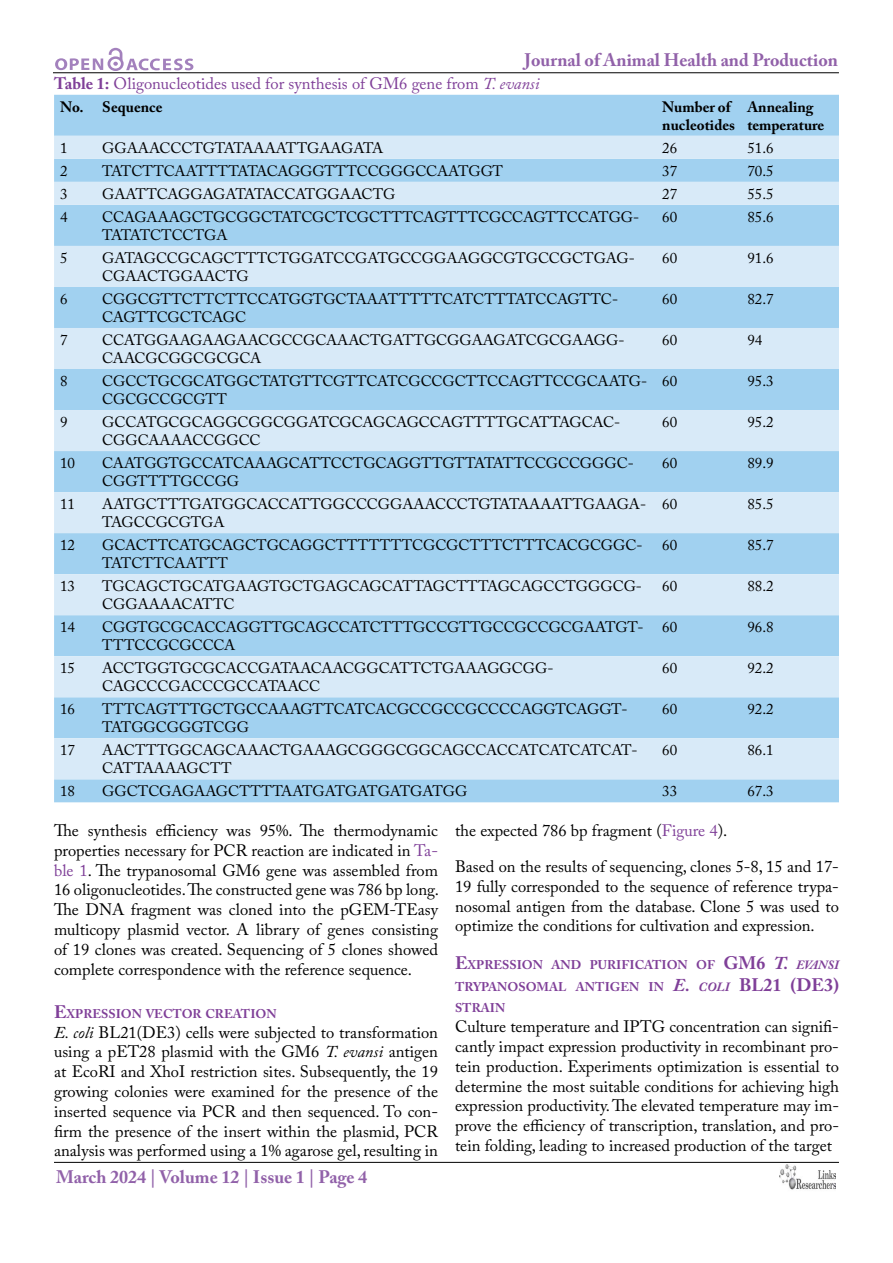
<style>
.page{position:relative;width:893px;height:1263px;background:#fff}
.page>*{position:absolute;margin:0;border:0;box-sizing:border-box;transform-origin:0 0}
.t1{font:700 18px "Adobe Caslon Pro";color:#9161a9}
.t2{font:16.5px/19.8px "Adobe Caslon Pro";color:#000;text-align:justify}
.t3{font:16.5px "Adobe Caslon Pro";color:#7f3f98}
.t4{font:15px/18px "Adobe Caslon Pro";letter-spacing:-.01em;color:#000}
.t5{font:700 15px/18px "Adobe Caslon Pro";color:#000}
.t6{font:700 12.6px/21.6px "Adobe Caslon Pro";color:#7f3f98;text-align:justify}
.s1{font-weight:700}
.s2{font-style:italic}
.s3{color:#7f3f98}
.s4{font-size:18px}
.s5{font-style:italic;font-size:18px}
</style>
<div class="page">
<hr style="left:53px;top:72px;width:786px;height:1px;background:#000">
<hr style="left:54px;top:1162px;width:785px;height:1px;background:#000">
<svg style="left:55px;top:48px;width:138px;height:23px"></svg>
<img style="left:780px;top:1165px;width:55px;height:25px">
<div style="left:54px;top:95px;width:785px;height:707px;background:#a1d1f0"></div>
<svg style="left:54px;top:136px;width:785px;height:643px;background:#bddef4"></svg>
<p class="t1" style="left:525px;top:50px;width:315px">Journal of Animal Health and Production</p>
<p class="t3" style="left:54px;top:73px;width:487px"><span class="s1">Table 1:</span> Oligonucleotides used for synthesis of GM6 gene from <span class="s2">T. evansi</span></p>
<p class="t5" style="left:60px;top:98px;width:104px">No. Sequence</p>
<p class="t5" style="left:662px;top:98px;width:74px">Number of nucleotides</p>
<p class="t5" style="left:747px;top:98px;width:79px">Annealing temperature</p>
<p class="t4" style="left:60px;top:139px;width:9px">1</p>
<p class="t4" style="left:102px;top:139px;width:282px">GGAAACCCTGTATAAAATTGAAGATA</p>
<p class="t4" style="left:662px;top:139px;width:16px">26</p>
<p class="t4" style="left:747px;top:139px;width:28px">51.6</p>
<p class="t4" style="left:60px;top:162px;width:9px">2</p>
<p class="t4" style="left:102px;top:162px;width:402px">TATCTTCAATTTTATACAGGGTTTCCGGGCCAATGGT</p>
<p class="t4" style="left:662px;top:162px;width:16px">37</p>
<p class="t4" style="left:747px;top:162px;width:28px">70.5</p>
<p class="t4" style="left:60px;top:185px;width:9px">3</p>
<p class="t4" style="left:102px;top:185px;width:295px">GAATTCAGGAGATATACCATGGAACTG</p>
<p class="t4" style="left:662px;top:185px;width:16px">27</p>
<p class="t4" style="left:747px;top:185px;width:28px">55.5</p>
<p class="t4" style="left:60px;top:208px;width:9px">4</p>
<p class="t4" style="left:102px;top:208px;width:539px">CCAGAAAGCTGCGGCTATCGCTCGCTTTCAGTTTCGCCAGTTCCATGG-<br>TATATCTCCTGA</p>
<p class="t4" style="left:662px;top:208px;width:16px">60</p>
<p class="t4" style="left:747px;top:208px;width:28px">85.6</p>
<p class="t4" style="left:60px;top:249px;width:9px">5</p>
<p class="t4" style="left:102px;top:249px;width:534px">GATAGCCGCAGCTTTCTGGATCCGATGCCGGAAGGCGTGCCGCTGAG-<br>CGAACTGGAACTG</p>
<p class="t4" style="left:662px;top:249px;width:16px">60</p>
<p class="t4" style="left:747px;top:249px;width:28px">91.6</p>
<p class="t4" style="left:60px;top:290px;width:9px">6</p>
<p class="t4" style="left:102px;top:290px;width:517px">CGGCGTTCTTCTTCCATGGTGCTAAATTTTTCATCTTTATCCAGTTC-<br>CAGTTCGCTCAGC</p>
<p class="t4" style="left:662px;top:290px;width:16px">60</p>
<p class="t4" style="left:747px;top:290px;width:28px">82.7</p>
<p class="t4" style="left:60px;top:331px;width:9px">7</p>
<p class="t4" style="left:102px;top:331px;width:524px">CCATGGAAGAAGAACGCCGCAAACTGATTGCGGAAGATCGCGAAGG-<br>CAACGCGGCGCGCA</p>
<p class="t4" style="left:662px;top:331px;width:16px">60</p>
<p class="t4" style="left:747px;top:331px;width:16px">94</p>
<p class="t4" style="left:60px;top:372px;width:9px">8</p>
<p class="t4" style="left:102px;top:372px;width:546px">CGCCTGCGCATGGCTATGTTCGTTCATCGCCGCTTCCAGTTCCGCAATG-<br>CGCGCCGCGTT</p>
<p class="t4" style="left:662px;top:372px;width:16px">60</p>
<p class="t4" style="left:747px;top:372px;width:28px">95.3</p>
<p class="t4" style="left:60px;top:413px;width:9px">9</p>
<p class="t4" style="left:102px;top:413px;width:520px">GCCATGCGCAGGCGGCGGATCGCAGCAGCCAGTTTTGCATTAGCAC-<br>CGGCAAAACCGGCC</p>
<p class="t4" style="left:662px;top:413px;width:16px">60</p>
<p class="t4" style="left:747px;top:413px;width:28px">95.2</p>
<p class="t4" style="left:60px;top:454px;width:16px">10</p>
<p class="t4" style="left:102px;top:454px;width:533px">CAATGGTGCCATCAAAGCATTCCTGCAGGTTGTTATATTCCGCCGGGC-<br>CGGTTTTGCCGG</p>
<p class="t4" style="left:662px;top:454px;width:16px">60</p>
<p class="t4" style="left:747px;top:454px;width:28px">89.9</p>
<p class="t4" style="left:60px;top:495px;width:16px">11</p>
<p class="t4" style="left:102px;top:495px;width:545px">AATGCTTTGATGGCACCATTGGCCCGGAAACCCTGTATAAAATTGAAGA-<br>TAGCCGCGTGA</p>
<p class="t4" style="left:662px;top:495px;width:16px">60</p>
<p class="t4" style="left:747px;top:495px;width:28px">85.5</p>
<p class="t4" style="left:60px;top:536px;width:16px">12</p>
<p class="t4" style="left:102px;top:536px;width:542px">GCACTTCATGCAGCTGCAGGCTTTTTTTCGCGCTTTCTTTCACGCGGC-<br>TATCTTCAATTT</p>
<p class="t4" style="left:662px;top:536px;width:16px">60</p>
<p class="t4" style="left:747px;top:536px;width:28px">85.7</p>
<p class="t4" style="left:60px;top:577px;width:16px">13</p>
<p class="t4" style="left:102px;top:577px;width:541px">TGCAGCTGCATGAAGTGCTGAGCAGCATTAGCTTTAGCAGCCTGGGCG-<br>CGGAAAACATTC</p>
<p class="t4" style="left:662px;top:577px;width:16px">60</p>
<p class="t4" style="left:747px;top:577px;width:28px">88.2</p>
<p class="t4" style="left:60px;top:618px;width:16px">14</p>
<p class="t4" style="left:102px;top:618px;width:543px">CGGTGCGCACCAGGTTGCAGCCATCTTTGCCGTTGCCGCCGCGAATGT-<br>TTTCCGCGCCCA</p>
<p class="t4" style="left:662px;top:618px;width:16px">60</p>
<p class="t4" style="left:747px;top:618px;width:28px">96.8</p>
<p class="t4" style="left:60px;top:659px;width:16px">15</p>
<p class="t4" style="left:102px;top:659px;width:453px">ACCTGGTGCGCACCGATAACAACGGCATTCTGAAAGGCGG-<br>CAGCCCGACCCGCCATAACC</p>
<p class="t4" style="left:662px;top:659px;width:16px">60</p>
<p class="t4" style="left:747px;top:659px;width:28px">92.2</p>
<p class="t4" style="left:60px;top:700px;width:16px">16</p>
<p class="t4" style="left:102px;top:700px;width:527px">TTTCAGTTTGCTGCCAAAGTTCATCACGCCGCCGCCCCAGGTCAGGT-<br>TATGGCGGGTCGG</p>
<p class="t4" style="left:662px;top:700px;width:16px">60</p>
<p class="t4" style="left:747px;top:700px;width:28px">92.2</p>
<p class="t4" style="left:60px;top:741px;width:16px">17</p>
<p class="t4" style="left:102px;top:741px;width:537px">AACTTTGGCAGCAAACTGAAAGCGGGCGGCAGCCACCATCATCATCAT-<br>CATTAAAAGCTT</p>
<p class="t4" style="left:662px;top:741px;width:16px">60</p>
<p class="t4" style="left:747px;top:741px;width:28px">86.1</p>
<p class="t4" style="left:60px;top:782px;width:16px">18</p>
<p class="t4" style="left:102px;top:782px;width:367px">GGCTCGAGAAGCTTTTAATGATGATGATGATGG</p>
<p class="t4" style="left:662px;top:782px;width:16px">33</p>
<p class="t4" style="left:747px;top:782px;width:28px">67.3</p>
<p class="t2" style="left:54px;top:820px;width:387px">The synthesis efficiency was 95%. The thermodynamic properties necessary for PCR reaction are indicated in <span class="s3">Ta&shy;ble 1</span>. The trypanosomal GM6 gene was assembled from 16 oligonucleotides. The constructed gene was 786 bp long.<br>The DNA fragment was cloned into the pGEM-TEasy multicopy plasmid vector. A library of genes consisting of 19 clones was created. Sequencing of 5 clones showed complete correspondence with the reference sequence.</p>
<p class="t6" style="left:54px;top:1002px;width:224px"><span class="s4">E</span>XPRESSION VECTOR CREATION</p>
<p class="t2" style="left:54px;top:1022px;width:385px"><span class="s2">E. coli</span> BL21(DE3) cells were subjected to transformation using a pET28 plasmid with the GM6 <span class="s2">T. evansi</span> antigen at EcoRI and XhoI restriction sites. Subsequently, the 19 growing colonies were examined for the presence of the inserted sequence via PCR and then sequenced. To con&shy;firm the presence of the insert within the plasmid, PCR analysis was performed using a 1% agarose gel, resulting in</p>
<p class="t2" style="left:455px;top:812px;width:385px;line-height:36px">the expected 786 bp fragment (<span class="s3">Figure 4</span>).<br>Based on the results of sequencing, clones 5-8, 15 and 17-</p>
<p class="t2" style="left:455px;top:876px;width:385px">19 fully corresponded to the sequence of reference trypa&shy;nosomal antigen from the database. Clone 5 was used to optimize the conditions for cultivation and expression.</p>
<p class="t6" style="left:455px;top:954px;width:385px"><span class="s4">E</span>XPRESSION AND PURIFICATION OF <span class="s4">GM6</span> <span class="s5">T.</span> <span class="s2">EVANSI </span>TRYPANOSOMAL ANTIGEN IN <span class="s5">E.</span> <span class="s2">COLI</span> <span class="s4">BL21 (DE3)<br></span>STRAIN</p>
<p class="t2" style="left:455px;top:1016px;width:385px">Culture temperature and IPTG concentration can signifi&shy;cantly impact expression productivity in recombinant pro&shy;tein production. Experiments optimization is essential to determine the most suitable conditions for achieving high expression productivity. The elevated temperature may im&shy;prove the efficiency of transcription, translation, and pro&shy;tein folding, leading to increased production of the target</p>
<p class="t1" style="left:56px;top:1166px;width:313px">March 2024 | Volume 12 | Issue 1 | Page 4</p>
</div>
